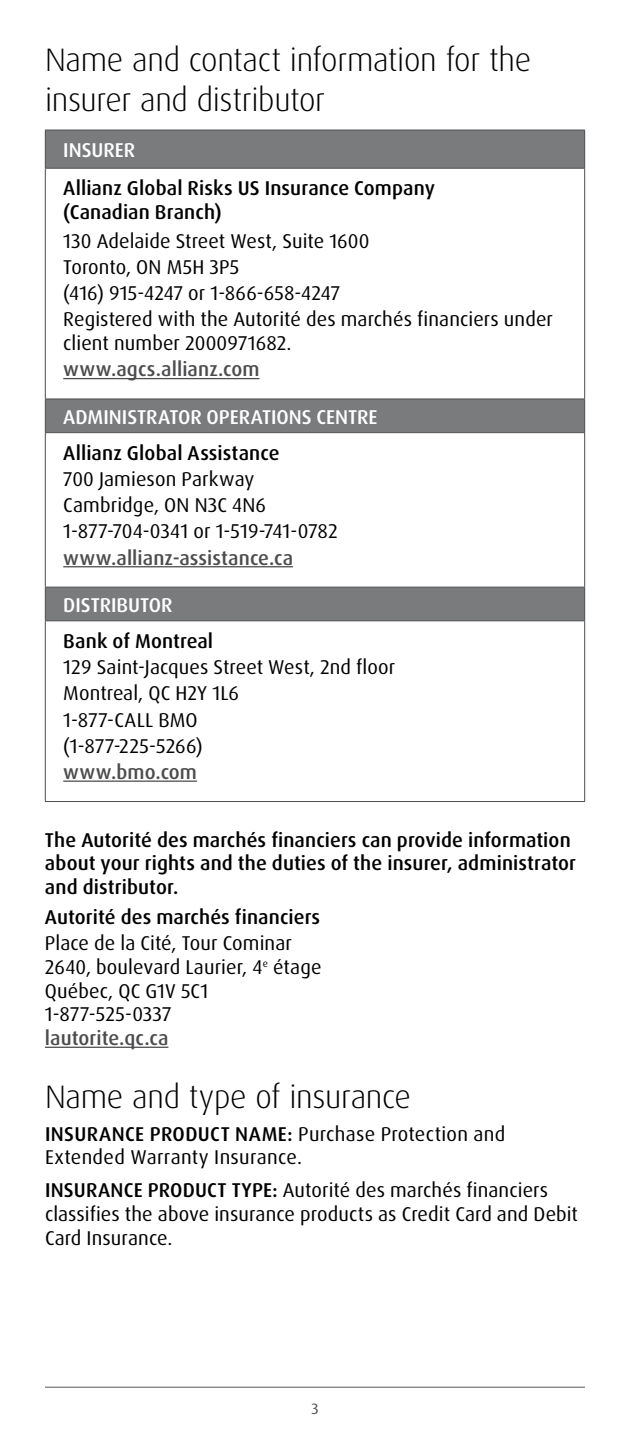
<style>
.page{position:relative;width:630px;height:1440px;background:#fff}
.page>*{position:absolute;margin:0;border:0;box-sizing:border-box;transform-origin:0 0}
.Subhead_light_H2{font:300 32.5px/40px "Dax Pro";letter-spacing:-.01em;color:#000}
.Body_-_regular_P{font:20px/23.8px "Dax Pro";letter-spacing:.005em;color:#000}
.Body_-_regular_P-2{font:500 20px/23.8px "Dax Pro";letter-spacing:.005em;color:#000}
.Body_-_regular_P-3{font:500 20px "Dax Pro";letter-spacing:.005em;color:#4d4d4f}
.Body_-_regular_P-4{font:500 20px "Dax Pro";color:#fff}
.t1{font:15px "Dax Pro";color:#4d4d4f}
.s1{font-weight:500}
</style>
<div class="page">
<hr style="left:45px;top:1387px;width:540px;height:1px;background:#58595b">
<hr style="left:45px;top:1047px;width:123px;height:1px;background:#4d4d4f">
<div style="left:46px;top:131px;width:538px;height:489px;background:#797b7d"></div>
<svg style="left:46px;top:169px;width:538px;height:418px"></svg>
<hr style="left:45px;top:130px;width:540px;height:1px;background:#4d4d4f">
<hr style="left:45px;top:130px;width:1px;height:38px;background:#4d4d4f">
<hr style="left:584px;top:130px;width:1px;height:38px;background:#4d4d4f">
<hr style="left:45px;top:168px;width:540px;height:1px;background:#4d4d4f">
<hr style="left:45px;top:169px;width:1px;height:230px;background:#4d4d4f">
<hr style="left:584px;top:169px;width:1px;height:230px;background:#4d4d4f">
<hr style="left:45px;top:399px;width:540px;height:1px;background:#4d4d4f">
<hr style="left:45px;top:399px;width:1px;height:33px;background:#4d4d4f">
<hr style="left:584px;top:399px;width:1px;height:33px;background:#4d4d4f">
<hr style="left:45px;top:432px;width:540px;height:1px;background:#4d4d4f">
<hr style="left:45px;top:433px;width:1px;height:154px;background:#4d4d4f">
<hr style="left:584px;top:433px;width:1px;height:154px;background:#4d4d4f">
<hr style="left:45px;top:587px;width:540px;height:1px;background:#4d4d4f">
<hr style="left:45px;top:587px;width:1px;height:34px;background:#4d4d4f">
<hr style="left:584px;top:587px;width:1px;height:34px;background:#4d4d4f">
<hr style="left:45px;top:620px;width:540px;height:1px;background:#4d4d4f">
<hr style="left:45px;top:621px;width:1px;height:180px;background:#4d4d4f">
<hr style="left:584px;top:621px;width:1px;height:180px;background:#4d4d4f">
<hr style="left:45px;top:801px;width:540px;height:1px;background:#4d4d4f">
<hr style="left:63px;top:378px;width:197px;height:1px;background:#4d4d4f">
<hr style="left:63px;top:566px;width:230px;height:1px;background:#4d4d4f">
<hr style="left:63px;top:781px;width:134px;height:1px;background:#4d4d4f">
<h2 class="Subhead_light_H2" style="left:45px;top:39px;width:488px">Name and contact information for the insurer and distributor</h2>
<p class="Body_-_regular_P-4" style="left:63px;top:137px;width:73px">INSURER</p>
<p class="Body_-_regular_P-2" style="left:63px;top:177px;width:373px">Allianz Global Risks US Insurance Company (Canadian Branch)</p>
<p class="Body_-_regular_P" style="left:63px;top:229px;width:308px">130 Adelaide Street West, Suite 1600</p>
<p class="Body_-_regular_P" style="left:63px;top:255px;width:177px">Toronto, ON M5H 3P5</p>
<p class="Body_-_regular_P" style="left:63px;top:281px;width:278px">(416) 915-4247 or 1-866-658-4247</p>
<p class="Body_-_regular_P" style="left:63px;top:308px;width:491px">Registered with the Autorité des marchés financiers under client number 2000971682.</p>
<p class="Body_-_regular_P-3" style="left:63px;top:357px;width:198px">www.agcs.allianz.com</p>
<p class="Body_-_regular_P-4" style="left:63px;top:404px;width:316px">ADMINISTRATOR OPERATIONS CENTRE</p>
<p class="Body_-_regular_P-2" style="left:63px;top:441px;width:218px">Allianz Global Assistance</p>
<p class="Body_-_regular_P" style="left:63px;top:467px;width:193px">700 Jamieson Parkway</p>
<p class="Body_-_regular_P" style="left:63px;top:493px;width:204px">Cambridge, ON N3C 4N6</p>
<p class="Body_-_regular_P" style="left:63px;top:520px;width:276px">1-877-704-0341 or 1-519-741-0782</p>
<p class="Body_-_regular_P-3" style="left:63px;top:545px;width:231px">www.allianz-assistance.ca</p>
<p class="Body_-_regular_P-4" style="left:63px;top:592px;width:111px">DISTRIBUTOR</p>
<p class="Body_-_regular_P-2" style="left:63px;top:629px;width:151px">Bank of Montreal</p>
<p class="Body_-_regular_P" style="left:63px;top:655px;width:334px">129 Saint-Jacques Street West, 2nd floor</p>
<p class="Body_-_regular_P" style="left:63px;top:682px;width:177px">Montreal, QC H2Y 1L6</p>
<p class="Body_-_regular_P" style="left:63px;top:708px;width:136px">1-877-CALL BMO</p>
<p class="Body_-_regular_P" style="left:63px;top:734px;width:141px">(1-877-225-5266)</p>
<p class="Body_-_regular_P-3" style="left:63px;top:759px;width:135px">www.bmo.com</p>
<p class="Body_-_regular_P-2" style="left:45px;top:828px;width:533px">The Autorité des marchés financiers can provide information about your rights and the duties of the insurer, administrator and distributor.</p>
<p class="Body_-_regular_P-2" style="left:45px;top:905px;width:277px">Autorité des marchés financiers</p>
<p class="Body_-_regular_P" style="left:45px;top:931px;width:248px">Place de la Cité, Tour Cominar</p>
<p class="Body_-_regular_P" style="left:45px;top:955px;width:278px">2640, boulevard Laurier, 4<sup>e</sup> étage</p>
<p class="Body_-_regular_P" style="left:45px;top:979px;width:165px">Québec, QC G1V 5C1</p>
<p class="Body_-_regular_P" style="left:45px;top:1003px;width:128px">1-877-525-0337</p>
<p class="Body_-_regular_P-3" style="left:45px;top:1025px;width:125px">lautorite.qc.ca</p>
<h2 class="Subhead_light_H2" style="left:45px;top:1076px;width:368px">Name and type of insurance</h2>
<p class="Body_-_regular_P" style="left:45px;top:1122px;width:462px"><span class="s1">INSURANCE PRODUCT NAME:</span> Purchase Protection and<br>Extended Warranty Insurance.</p>
<p class="Body_-_regular_P" style="left:45px;top:1179px;width:535px"><span class="s1">INSURANCE PRODUCT TYPE:</span> Autorité des marchés financiers classifies the above insurance products as Credit Card and Debit<br>Card Insurance.</p>
<p class="t1" style="left:311px;top:1399px;width:9px">3</p>
</div>
